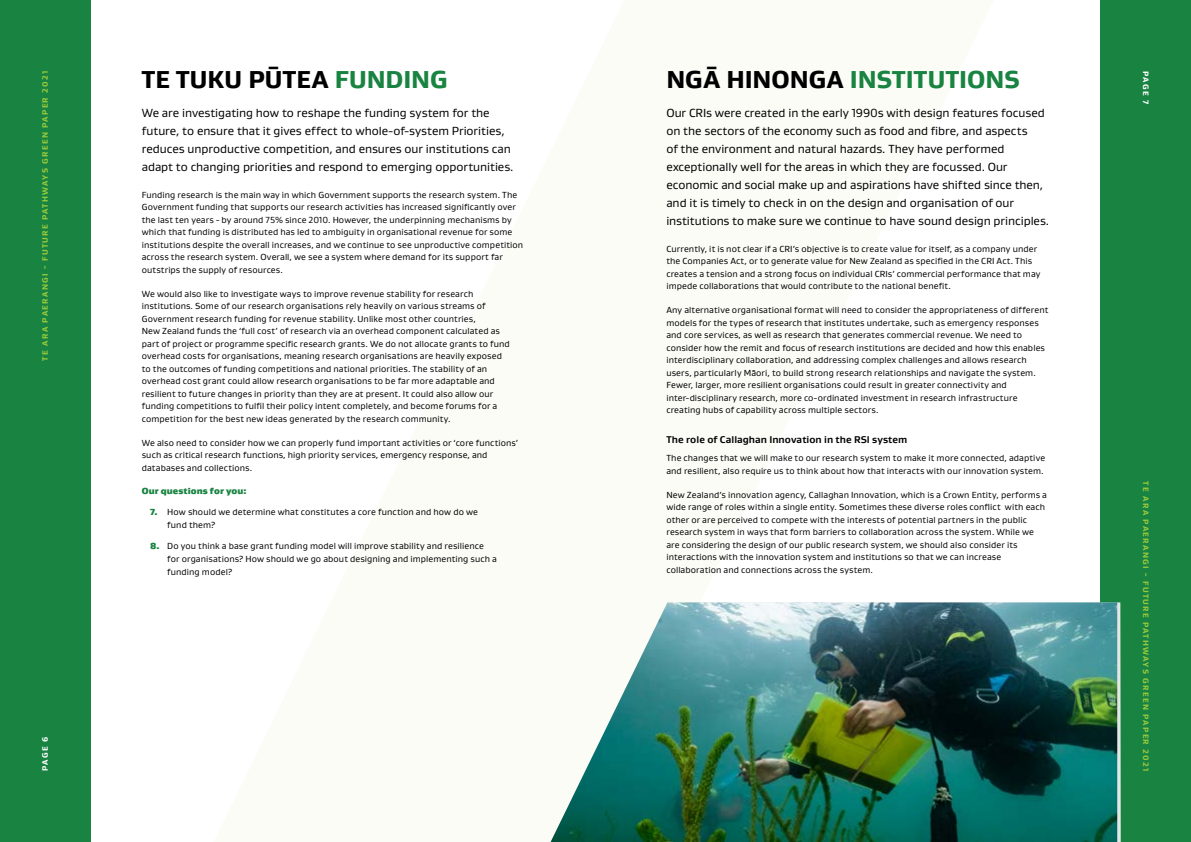
<style>
.page{position:relative;width:1191px;height:842px;background:#fff}
.page>*{position:absolute;margin:0;border:0;box-sizing:border-box;transform-origin:0 0}
.t1{font:800 25px "Gustan";color:#198341}
.t2{font:800 25px "Gustan";letter-spacing:.005em;color:#000}
.t3{font:12px/18px "Gustan";letter-spacing:-.005em;color:#000}
.t4{font:700 10px "Gustan";letter-spacing:.005em;color:#000}
.t5{font:9px/12.5px "Gustan";letter-spacing:.01em;color:#000}
.t6{font:900 9px "Gustan";letter-spacing:.005em;color:#198341}
.t7{font:800 8px "Gustan";letter-spacing:.165em;color:#97c93d}
.t8{font:800 8px "Gustan";letter-spacing:.15em;color:#fff}
.s1{color:#198341}
.s2{font-weight:900;color:#198341}
.s3{color:#000}
</style>
<div class="page">
<div style="left:0;top:0;width:90px;height:842px;background:#198341"></div>
<div style="left:1100px;top:0;width:91px;height:842px;background:#198341"></div>
<svg style="left:1117px;top:602px;width:4px;height:240px"></svg>
<img style="left:550px;top:602px;width:567px;height:240px">
<p class="t7" style="left:40px;top:361px;width:291px;rotate:-90deg">TE ARA PAERANGI - FUTURE PATHWAYS GREEN PAPER 2021</p>
<h1 class="t2" style="left:142px;top:63px;width:307px">TE TUKU PŪTEA <span class="s1">FUNDING</span></h1>
<p class="t3" style="left:142px;top:104px;width:373px">We are investigating how to reshape the funding system for the future, to ensure that it gives effect to whole-of-system Priorities, reduces unproductive competition, and ensures our institutions can adapt to changing priorities and respond to emerging opportunities.</p>
<p class="t5" style="left:142px;top:188px;width:383px">Funding research is the main way in which Government supports the research system. The Government funding that supports our research activities has increased signifcantly over the last ten years - by around 75% since 2010. However, the underpinning mechanisms by which that funding is distributed has led to ambiguity in organisational revenue for some institutions despite the overall increases, and we continue to see unproductive competition across the research system. Overall, we see a system where demand for its support far outstrips the supply of resources.</p>
<p class="t5" style="left:142px;top:287px;width:369px">We would also like to investigate ways to improve revenue stability for research institutions. Some of our research organisations rely heavily on various streams of Government research funding for revenue stability. Unlike most other countries,<br>New Zealand funds the ‘full cost’ of research via an overhead component calculated as part of project or programme specifc research grants. We do not allocate grants to fund overhead costs for organisations, meaning research organisations are heavily exposed to the outcomes of funding competitions and national priorities. The stability of an overhead cost grant could allow research organisations to be far more adaptable and resilient to future changes in priority than they are at present. It could also allow our funding competitions to fulfl their policy intent completely, and become forums for a competition for the best new ideas generated by the research community.</p>
<p class="t5" style="left:142px;top:436px;width:378px">We also need to consider how we can properly fund important activities or ‘core functions’ such as critical research functions, high priority services, emergency response, and databases and collections.</p>
<p class="t6" style="left:142px;top:485px;width:106px">Our questions for you:</p>
<p class="t5" style="left:167px;top:505px;width:312px;line-height:13px;text-indent:-17px"><span class="s2">7.</span> How should we determine what constitutes a core function and how do we fund them?</p>
<p class="t5" style="left:167px;top:539px;width:331px;line-height:13px;text-indent:-17px"><span class="s2">8.</span> Do you think a base grant funding model will improve stability and resilience for organisations? How should we go about designing and implementing such a funding model?</p>
<p class="t8" style="left:40px;top:771px;width:35px;rotate:-90deg">PAGE 6</p>
<h1 class="t1" style="left:666px;top:63px;width:355px"><span class="s3">NGĀ HINONGA</span> INSTITUTIONS</h1>
<p class="t3" style="left:666px;top:104px;width:384px">Our CRIs were created in the early 1990s with design features focused on the sectors of the economy such as food and fbre, and aspects<br>of the environment and natural hazards. They have performed exceptionally well for the areas in which they are focussed. Our economic and social make up and aspirations have shifted since then, and it is timely to check in on the design and organisation of our institutions to make sure we continue to have sound design principles.</p>
<p class="t5" style="left:666px;top:242px;width:375px">Currently, it is not clear if a CRI’s objective is to create value for itself, as a company under the Companies Act, or to generate value for New Zealand as specifed in the CRI Act. This creates a tension and a strong focus on individual CRIs’ commercial performance that may impede collaborations that would contribute to the national beneft.</p>
<p class="t5" style="left:666px;top:304px;width:383px">Any alternative organisational format will need to consider the appropriateness of different models for the types of research that institutes undertake, such as emergency responses and core services, as well as research that generates commercial revenue. We need to consider how the remit and focus of research institutions are decided and how this enables interdisciplinary collaboration, and addressing complex challenges and allows research users, particularly Māori, to build strong research relationships and navigate the system.<br>Fewer, larger, more resilient organisations could result in greater connectivity and inter-disciplinary research, more co-ordinated investment in research infrastructure creating hubs of capability across multiple sectors.</p>
<p class="t4" style="left:666px;top:433px;width:242px">The role of Callaghan Innovation in the RSI system</p>
<p class="t5" style="left:666px;top:452px;width:380px">The changes that we will make to our research system to make it more connected, adaptive and resilient, also require us to think about how that interacts with our innovation system.</p>
<p class="t5" style="left:666px;top:488px;width:382px">New Zealand’s innovation agency, Callaghan Innovation, which is a Crown Entity, performs a wide range of roles within a single entity. Sometimes these diverse roles confict with each other or are perceived to compete with the interests of potential partners in the public research system in ways that form barriers to collaboration across the system. While we are considering the design of our public research system, we should also consider its interactions with the innovation system and institutions so that we can increase collaboration and connections across the system.</p>
<p class="t8" style="left:1151px;top:71px;width:34px;rotate:90deg">PAGE 7</p>
<p class="t7" style="left:1151px;top:481px;width:291px;rotate:90deg">TE ARA PAERANGI - FUTURE PATHWAYS GREEN PAPER 2021</p>
</div>
